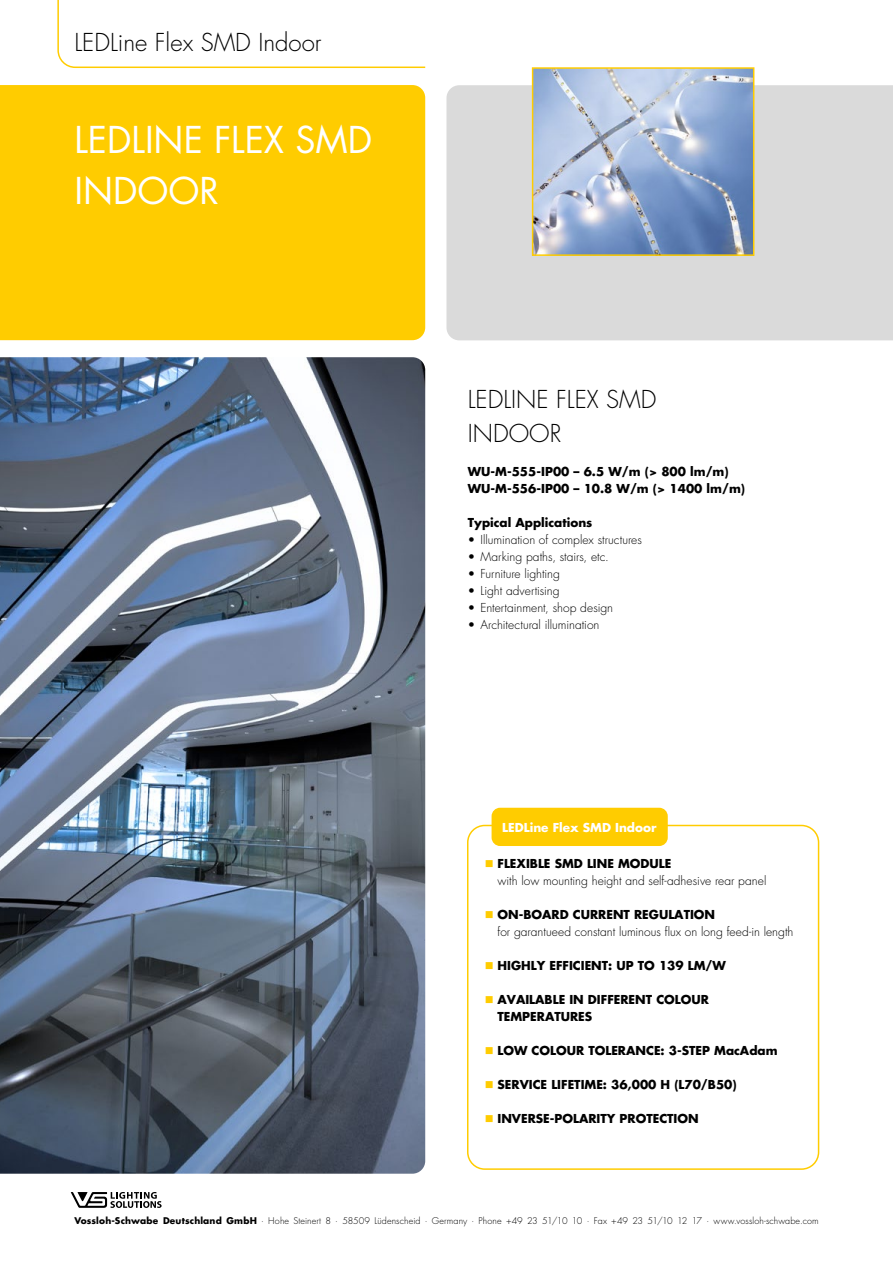
<style>
.page{position:relative;width:893px;height:1263px;background:#fff}
.page>*{position:absolute;margin:0;border:0;box-sizing:border-box;transform-origin:0 0}
.t1{font:36px/51px "Futura";color:#fff}
.t2{font:300 24px/34px "Futura";color:#000}
.t3{font:700 12px/17px "Futura";color:#000}
.t4{font:300 12px "Futura";color:#000}
.t5{font:700 12px "Futura";color:#fff}
.t6{font:300 9px "Futura";letter-spacing:.01em;color:#000}
.s1{font-weight:700}
</style>
<div class="page">
<div style="left:0;top:85px;width:425px;height:255px;background:#fc0"></div>
<div style="left:446px;top:85px;width:447px;height:255px;background:#dadada"></div>
<svg style="left:71px;top:1192px;width:91px;height:16px"></svg>
<svg style="left:57px;top:0;width:369px;height:68px"></svg>
<div style="left:467px;top:825px;width:352px;height:345px;border:2px solid #fc0;border-radius:17px"></div>
<div style="left:492px;top:808px;width:176px;height:38px;background:#fc0;border-radius:9px"></div>
<img style="left:0;top:357px;width:425px;height:817px">
<img style="left:535px;top:70px;width:216px;height:183px">
<div style="left:532px;top:67px;width:222px;height:189px;border:2px solid #fc0"></div>
<h2 class="t2" style="left:74px;top:26px;width:249px">LEDLine Flex SMD Indoor</h2>
<h1 class="t1" style="left:74px;top:115px;width:299px">LEDLINE FLEX SMD<br>INDOOR</h1>
<h2 class="t2" style="left:468px;top:383px;width:190px">LEDLINE FLEX SMD<br>INDOOR</h2>
<p class="t3" style="left:468px;top:463px;width:279px">WU-M-555-IP00 – 6.5 W/m (&gt; 800 lm/m)<br>WU-M-556-IP00 – 10.8 W/m (&gt; 1400 lm/m)</p>
<p class="t3" style="left:468px;top:514px;width:126px">Typical Applications</p>
<p class="t4" style="left:468px;top:533px;width:176px">• Illumination of complex structures</p>
<p class="t4" style="left:468px;top:550px;width:143px">• Marking paths, stairs, etc.</p>
<p class="t4" style="left:468px;top:567px;width:94px">• Furniture lighting</p>
<p class="t4" style="left:468px;top:584px;width:93px">• Light advertising</p>
<p class="t4" style="left:468px;top:601px;width:147px">• Entertainment, shop design</p>
<p class="t4" style="left:468px;top:618px;width:133px">• Architectural illumination</p>
<p class="t5" style="left:502px;top:819px;width:156px">LEDLine Flex SMD Indoor</p>
<p class="t3" style="left:497px;top:854px;width:175px">FLEXIBLE SMD LINE MODULE</p>
<p class="t4" style="left:497px;top:873px;width:270px">with low mounting height and self-adhesive rear panel</p>
<p class="t3" style="left:497px;top:905px;width:219px">ON-BOARD CURRENT REGULATION</p>
<p class="t4" style="left:497px;top:924px;width:297px">for garantueed constant luminous flux on long feed-in length</p>
<p class="t3" style="left:497px;top:956px;width:230px">HIGHLY EFFICIENT: UP TO 139 LM/W</p>
<p class="t3" style="left:497px;top:990px;width:213px">AVAILABLE IN DIFFERENT COLOUR<br>TEMPERATURES</p>
<p class="t3" style="left:497px;top:1041px;width:282px">LOW COLOUR TOLERANCE: 3-STEP MacAdam</p>
<p class="t3" style="left:497px;top:1075px;width:241px">SERVICE LIFETIME: 36,000 H (L70/B50)</p>
<p class="t3" style="left:497px;top:1109px;width:203px">INVERSE-POLARITY PROTECTION</p>
<p class="t6" style="left:74px;top:1216px;width:746px"><span class="s1">Vossloh-Schwabe Deutschland GmbH</span> · Hohe Steinert 8 · 58509 Lüdenscheid · Germany · Phone +49 23 51/10 10 · Fax +49 23 51/10 12 17 · www.vossloh-schwabe.com</p>
</div>
